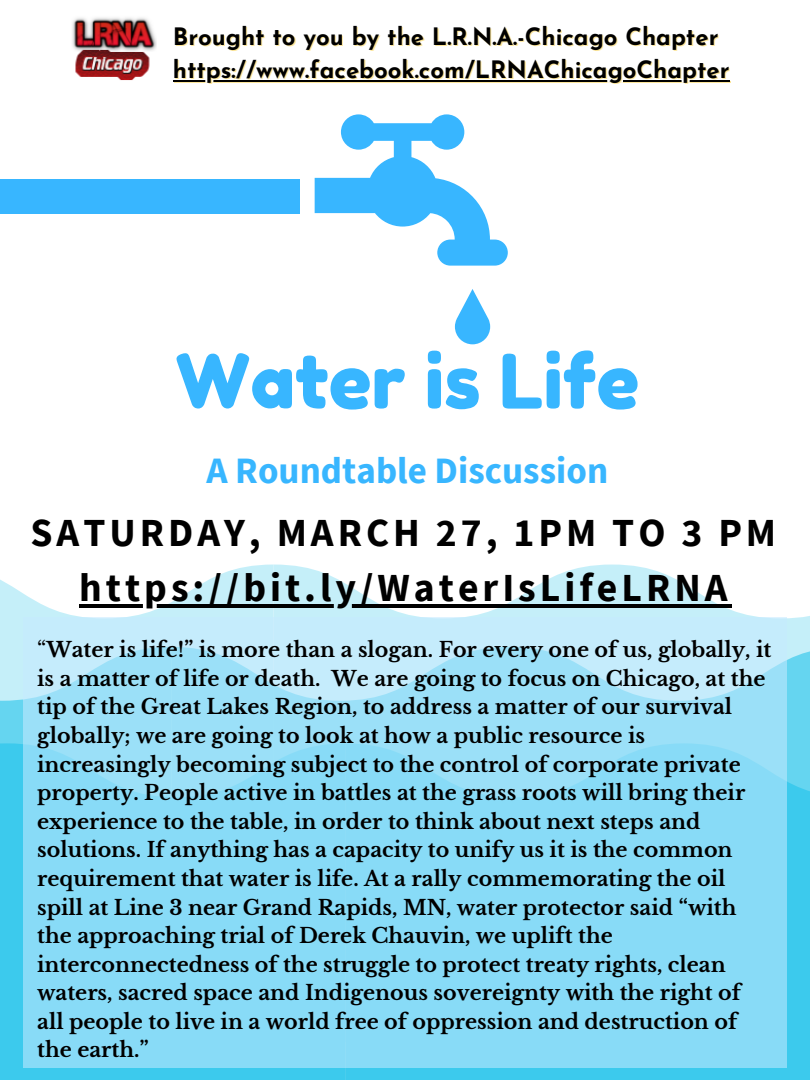
<style>
.page{position:relative;width:810px;height:1080px;background:#fff}
.page>*{position:absolute;margin:0;border:0;box-sizing:border-box;transform-origin:0 0}
.t1{font:75px "Fredoka One";color:#38b6ff}
.t2{font:700 39.75px "Source Sans Pro";letter-spacing:.1em;color:#000}
.t3{font:700 37.12px "Source Sans Pro";color:#38b6ff}
.t4{font:700 24px "Josefin Sans";color:#000}
.t5{font:700 20.62px/28.6px "Libre Baskerville";color:#000}
.s1{font-weight:400}
</style>
<div class="page">
<svg style="left:0;top:565px;width:274px;height:82px"></svg>
<svg style="left:274px;top:565px;width:536px;height:82px"></svg>
<svg style="left:0;top:647px;width:23px;height:96px;background:#9ae3f4"></svg>
<div style="left:0;top:743px;width:345px;height:337px;background:#3ccaed"></div>
<svg style="left:345px;top:743px;width:465px;height:337px;background:#3fcaed"></svg>
<hr style="left:79px;top:604px;width:652px;height:4px;background:#000">
<div style="left:0;top:179px;width:300px;height:34px;background:#38b6ff"></div>
<svg style="left:455px;top:289px;width:35px;height:55px"></svg>
<svg style="left:315px;top:114px;width:193px;height:152px"></svg>
<img style="left:59px;top:0;width:105px;height:105px;border-radius:50%">
<hr style="left:174px;top:81px;width:557px;height:2px;background:#f8c000;opacity:.4">
<hr style="left:173px;top:80px;width:557px;height:2px;background:#000">
<svg style="left:23px;top:617px;width:764px;height:451px;background:#93def7"></svg>
<p class="t4" style="left:173px;top:27px;width:547px">Brought to you by the L.R.N.A.-Chicago Chapter</p>
<p class="t4" style="left:173px;top:60px;width:558px">https://www.facebook.com/LRNAChicagoChapter</p>
<p class="t1" style="left:175px;top:336px;width:466px">Water is Life</p>
<p class="t3" style="left:207px;top:446px;width:403px">A Roundtable Discussion</p>
<p class="t2" style="left:31px;top:507px;width:747px">SATURDAY, MARCH 27, 1PM TO 3 PM</p>
<p class="t2" style="left:79px;top:562px;width:650px">https://bit.ly/WaterIsLifeLRNA</p>
<p class="t5" style="left:37px;top:636px;width:736px"><span class="s1">“</span>Water is life!” is more than a slogan. For every one of us, globally, it is a matter of life or death. We are going to focus on Chicago, at the tip of the Great Lakes Region, to address a matter of our survival globally; we are going to look at how a public resource is increasingly becoming subject to the control of corporate private property. People active in battles at the grass roots will bring their experience to the table, in order to think about next steps and solutions. If anything has a capacity to unify us it is the common requirement that water is life. At a rally commemorating the oil spill at Line 3 near Grand Rapids, MN, water protector said “with the approaching trial of Derek Chauvin, we uplift the interconnectedness of the struggle to protect treaty rights, clean waters, sacred space and Indigenous sovereignty with the right of all people to live in a world free of oppression and destruction of the earth.”</p>
</div>
